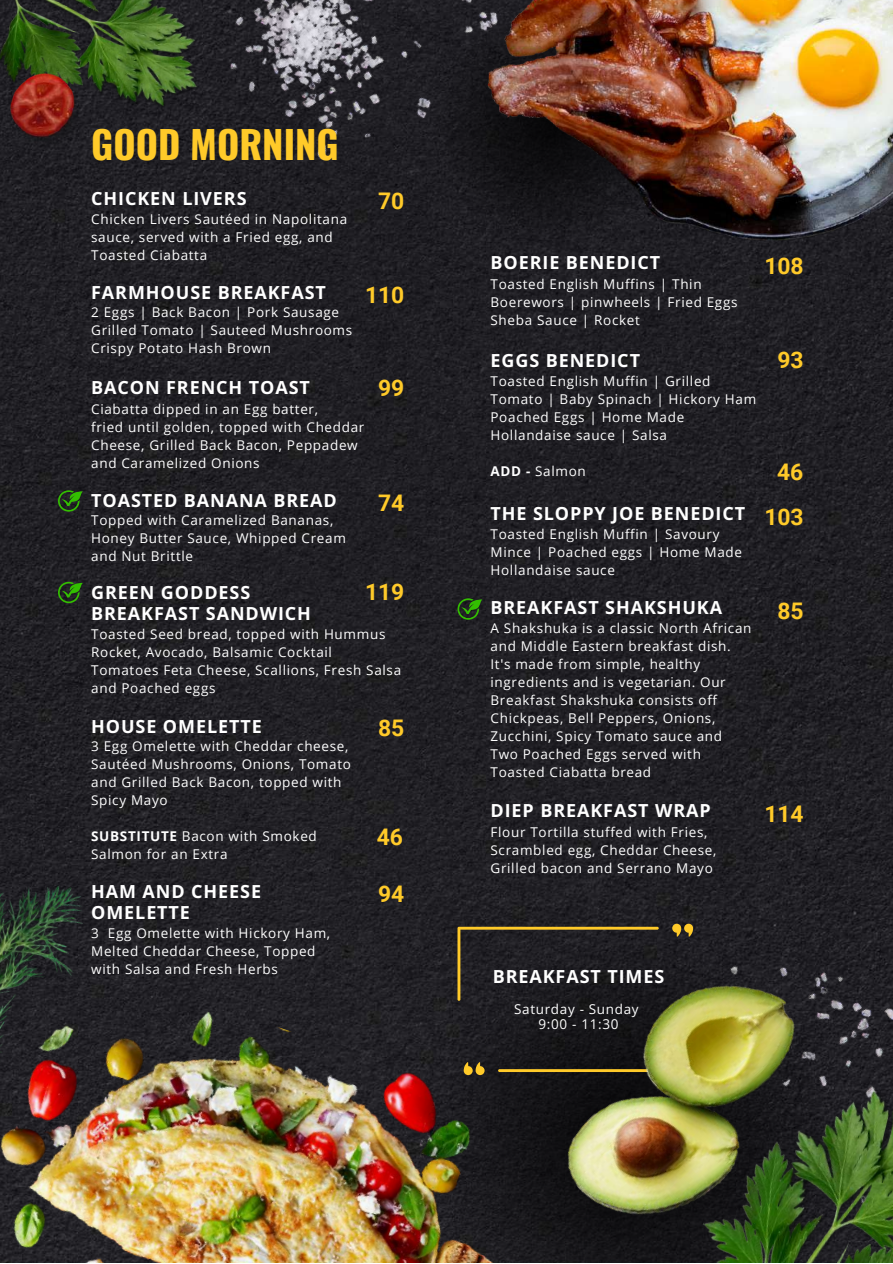
<style>
.page{position:relative;width:893px;height:1264px;background:#fff}
.page>*{position:absolute;margin:0;border:0;box-sizing:border-box;transform-origin:0 0}
.t1{font:700 38.1px "Oswald";color:#ffca29}
.t2{font:700 22.8px "Roboto";color:#ffca29}
.t3{font:700 18px/21.3px "Open Sans";letter-spacing:.05em;color:#fff}
.t4{font:13.5px/18px "Open Sans";letter-spacing:.05em;color:#fff}
.s1{font-weight:700}
</style>
<div class="page">
<img style="left:0;top:235px;width:892px;height:718px">
<img style="left:641px;top:699px;width:251px;height:130px">
<img style="left:0;top:853px;width:89px;height:100px">
<svg style="left:58px;top:582px;width:25px;height:21px"></svg>
<svg style="left:457px;top:598px;width:25px;height:21px"></svg>
<img style="left:0;top:0;width:404px;height:235px">
<svg style="left:404px;top:0;width:82px;height:271px;background:#1f1e23"></svg>
<img style="left:403px;top:829px;width:489px;height:433px">
<img style="left:11px;top:74px;width:72px;height:82px">
<svg style="left:58px;top:490px;width:25px;height:21px"></svg>
<img style="left:0;top:953px;width:558px;height:309px">
<img style="left:486px;top:0;width:406px;height:310px">
<h1 class="t1" style="left:91px;top:114px;width:249px">GOOD MORNING</h1>
<h3 class="t3" style="left:91px;top:187px;width:157px">CHICKEN LIVERS</h3>
<p class="t4" style="left:91px;top:210px;width:257px">Chicken Livers Sautéed in Napolitana sauce, served with a Fried egg, and<br>Toasted Ciabatta</p>
<h3 class="t3" style="left:91px;top:281px;width:236px">FARMHOUSE BREAKFAST</h3>
<p class="t4" style="left:91px;top:303px;width:262px">2 Eggs | Back Bacon | Pork Sausage<br>Grilled Tomato | Sauteed Mushrooms<br>Crispy Potato Hash Brown</p>
<h2 class="t2" style="left:378px;top:188px;width:28px">70</h2>
<h2 class="t2" style="left:365px;top:282px;width:41px">110</h2>
<h3 class="t3" style="left:91px;top:377px;width:220px">BACON FRENCH TOAST</h3>
<p class="t4" style="left:91px;top:400px;width:275px">Ciabatta dipped in an Egg batter,<br>fried until golden, topped with Cheddar Cheese, Grilled Back Bacon, Peppadew and Caramelized Onions</p>
<h2 class="t2" style="left:378px;top:375px;width:28px">99</h2>
<h3 class="t3" style="left:91px;top:489px;width:247px">TOASTED BANANA BREAD</h3>
<h2 class="t2" style="left:378px;top:490px;width:28px">74</h2>
<p class="t4" style="left:91px;top:510px;width:256px">Topped with Caramelized Bananas,<br>Honey Butter Sauce, Whipped Cream and Nut Brittle</p>
<h3 class="t3" style="left:91px;top:581px;width:221px">GREEN GODDESS<br>BREAKFAST SANDWICH</h3>
<p class="t4" style="left:91px;top:625px;width:311px">Toasted Seed bread, topped with Hummus Rocket, Avocado, Balsamic Cocktail Tomatoes Feta Cheese, Scallions, Fresh Salsa and Poached eggs</p>
<h2 class="t2" style="left:365px;top:579px;width:41px">119</h2>
<h3 class="t3" style="left:91px;top:715px;width:172px">HOUSE OMELETTE</h3>
<p class="t4" style="left:91px;top:737px;width:261px">3 Egg Omelette with Cheddar cheese,<br>Sautéed Mushrooms, Onions, Tomato and Grilled Back Bacon, topped with<br>Spicy Mayo</p>
<p class="t4" style="left:91px;top:827px;width:227px"><span class="s1">SUBSTITUTE</span> Bacon with Smoked<br>Salmon for an Extra</p>
<h3 class="t3" style="left:91px;top:880px;width:171px">HAM AND CHEESE<br>OMELETTE</h3>
<p class="t4" style="left:91px;top:924px;width:240px">3 Egg Omelette with Hickory Ham,<br>Melted Cheddar Cheese, Topped with Salsa and Fresh Herbs</p>
<h2 class="t2" style="left:378px;top:715px;width:28px">85</h2>
<h2 class="t2" style="left:376px;top:823px;width:28px">46</h2>
<h2 class="t2" style="left:378px;top:881px;width:28px">94</h2>
<h3 class="t3" style="left:490px;top:252px;width:171px">BOERIE BENEDICT</h3>
<p class="t4" style="left:490px;top:274px;width:248px">Toasted English Muffins | Thin<br>Boerewors | pinwheels | Fried Eggs<br>Sheba Sauce | Rocket</p>
<h3 class="t3" style="left:490px;top:349px;width:151px">EGGS BENEDICT</h3>
<p class="t4" style="left:490px;top:372px;width:267px">Toasted English Muffin | Grilled<br>Tomato | Baby Spinach | Hickory Ham<br>Poached Eggs | Home Made<br>Hollandaise sauce | Salsa</p>
<p class="t4" style="left:490px;top:462px;width:97px"><span class="s1">ADD -</span> Salmon</p>
<h3 class="t3" style="left:490px;top:502px;width:256px">THE SLOPPY JOE BENEDICT</h3>
<p class="t4" style="left:490px;top:525px;width:253px">Toasted English Muffin | Savoury<br>Mince | Poached eggs | Home Made<br>Hollandaise sauce</p>
<h3 class="t3" style="left:490px;top:596px;width:233px">BREAKFAST SHAKSHUKA</h3>
<p class="t4" style="left:490px;top:618px;width:262px">A Shakshuka is a classic North African and Middle Eastern breakfast dish.<br>It's made from simple, healthy ingredients and is vegetarian. Our<br>Breakfast Shakshuka consists off<br>Chickpeas, Bell Peppers, Onions,<br>Zucchini, Spicy Tomato sauce and<br>Two Poached Eggs served with<br>Toasted Ciabatta bread</p>
<h3 class="t3" style="left:490px;top:799px;width:222px">DIEP BREAKFAST WRAP</h3>
<p class="t4" style="left:490px;top:822px;width:227px">Flour Tortilla stuffed with Fries,<br>Scrambled egg, Cheddar Cheese,<br>Grilled bacon and Serrano Mayo</p>
<h2 class="t2" style="left:764px;top:252px;width:41px">108</h2>
<h2 class="t2" style="left:777px;top:347px;width:28px">93</h2>
<h2 class="t2" style="left:777px;top:459px;width:28px">46</h2>
<h2 class="t2" style="left:764px;top:504px;width:41px">103</h2>
<h2 class="t2" style="left:777px;top:597px;width:28px">85</h2>
<h2 class="t2" style="left:764px;top:801px;width:41px">114</h2>
<h3 class="t3" style="left:492px;top:965px;width:173px">BREAKFAST TIMES</h3>
<p class="t4" style="left:514px;top:1000px;width:126px;line-height:15.8px;text-align:center">Saturday - Sunday<br>9:00 - 11:30</p>
</div>
